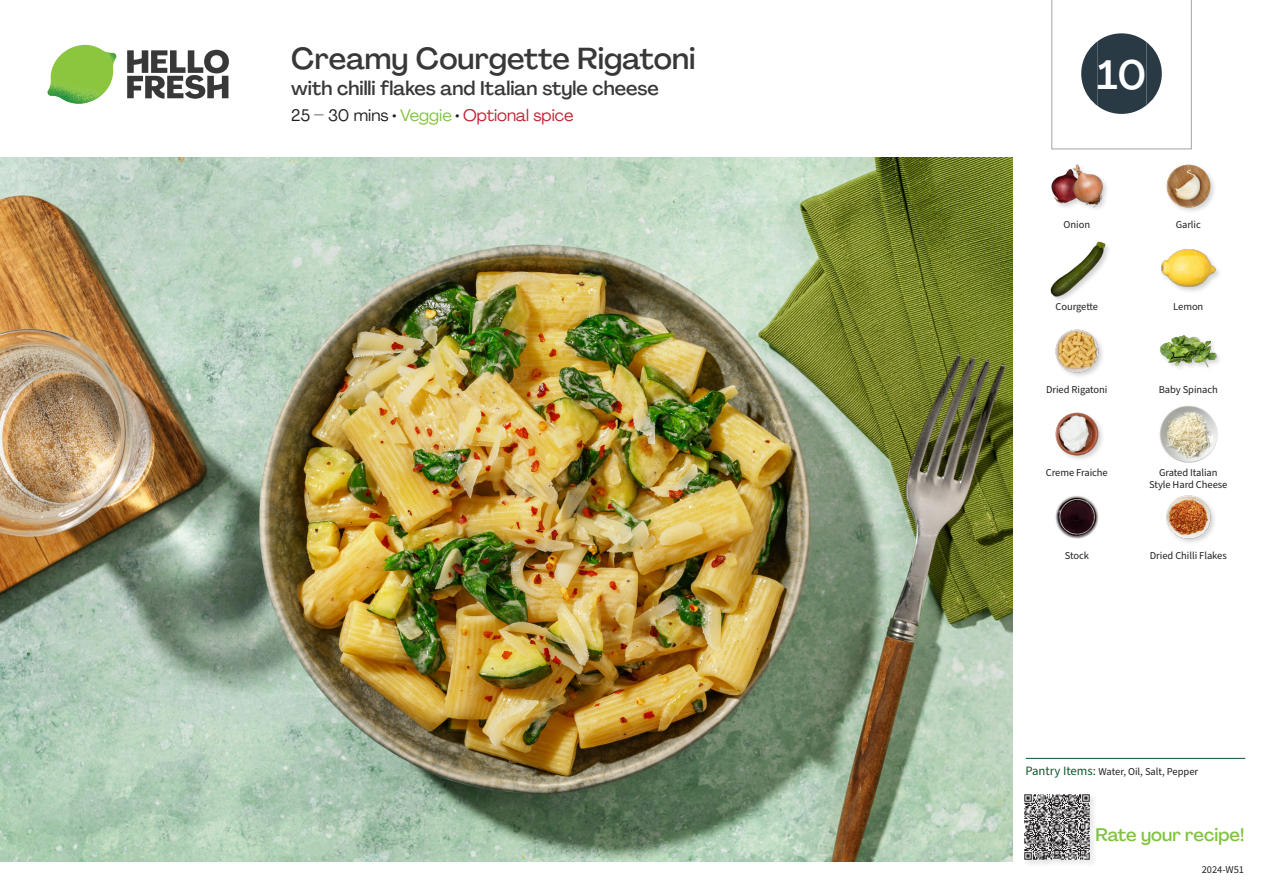
<style>
.page{position:relative;width:1263px;height:893px;background:#fff}
.page>*{position:absolute;margin:0;border:0;box-sizing:border-box;transform-origin:0 0}
._24_Recipe_Nr_Bag{font:500 40.5px "Agrandir";color:#fff}
._15_Titel_UK{font:500 30px "Agrandir";color:#383839}
._15_Titel_UK-2{font:500 19.5px "Agrandir";color:#383839}
.t1{font:500 18px "Agrandir";color:#81c340}
._02_Box_Type{font:16.5px "Agrandir";color:#c31f31}
._18_FRONT_ingredients_UK{font:10.5px/12px "Source Sans Pro";letter-spacing:-.005em;color:#231f20;text-align:center}
.t2{font:10.5px "Source Sans Variable";letter-spacing:-.005em;color:#231f20}
.s1{color:#231f20}
.s2{color:#81c340}
.s3{font-size:12.75px;color:#0e572c}
</style>
<div class="page">
<svg style="left:127px;top:50px;width:102px;height:49px"></svg>
<img style="left:47px;top:45px;width:69px;height:59px">
<img style="left:0;top:157px;width:1013px;height:705px">
<svg style="left:1051px;top:0;width:141px;height:150px"></svg>
<div style="left:1023px;top:793px;width:74px;height:74px;background:#f9f9f9"></div>
<img style="left:1024px;top:794px;width:69px;height:70px">
<img style="left:1166px;top:164px;width:48px;height:47px">
<div style="left:1050px;top:163px;width:59px;height:50px;background:#231f20;opacity:.2"></div>
<img style="left:1050px;top:163px;width:55px;height:50px">
<img style="left:1160px;top:249px;width:57px;height:42px">
<div style="left:1049px;top:241px;width:63px;height:62px;background:#231f20;opacity:.2"></div>
<img style="left:1049px;top:241px;width:56px;height:56px">
<div style="left:1159px;top:334px;width:64px;height:40px;background:#231f20;opacity:.2"></div>
<img style="left:1159px;top:334px;width:58px;height:40px">
<img style="left:1055px;top:329px;width:48px;height:47px">
<img style="left:1159px;top:406px;width:58px;height:57px">
<img style="left:1055px;top:412px;width:48px;height:47px">
<img style="left:1166px;top:495px;width:49px;height:48px">
<img style="left:1055px;top:496px;width:44px;height:43px">
<hr style="left:1026px;top:758px;width:219px;height:1px;background:#0e572c">
<p class="_15_Titel_UK" style="left:291px;top:40px;width:406px">Creamy Courgette Rigatoni</p>
<p class="_15_Titel_UK-2" style="left:291px;top:76px;width:369px">with chilli flakes and Italian style cheese</p>
<p class="_02_Box_Type" style="left:291px;top:105px;width:284px"><span class="s1">25 – 30 mins •</span> <span class="s2">Veggie</span> <span class="s1">•</span> Optional spice</p>
<p class="_24_Recipe_Nr_Bag" style="left:1097px;top:50px;width:51px">10</p>
<p class="_18_FRONT_ingredients_UK" style="left:1063px;top:219px;width:28px">Onion</p>
<p class="_18_FRONT_ingredients_UK" style="left:1176px;top:219px;width:27px">Garlic</p>
<p class="_18_FRONT_ingredients_UK" style="left:1055px;top:300px;width:44px">Courgette</p>
<p class="_18_FRONT_ingredients_UK" style="left:1173px;top:300px;width:32px">Lemon</p>
<p class="_18_FRONT_ingredients_UK" style="left:1046px;top:384px;width:63px">Dried Rigatoni</p>
<p class="_18_FRONT_ingredients_UK" style="left:1159px;top:384px;width:61px">Baby Spinach</p>
<p class="_18_FRONT_ingredients_UK" style="left:1046px;top:467px;width:64px">Creme Fraiche</p>
<p class="_18_FRONT_ingredients_UK" style="left:1149px;top:467px;width:80px">Grated Italian<br>Style Hard Cheese</p>
<p class="_18_FRONT_ingredients_UK" style="left:1065px;top:550px;width:26px">Stock</p>
<p class="_18_FRONT_ingredients_UK" style="left:1150px;top:550px;width:78px">Dried Chilli Flakes</p>
<p class="_18_FRONT_ingredients_UK" style="left:1025px;top:766px;width:174px"><span class="s3">Pantry Items:</span> Water, Oil, Salt, Pepper</p>
<h3 class="t1" style="left:1095px;top:823px;width:150px">Rate your recipe!</h3>
<p class="t2" style="left:1202px;top:863px;width:44px">2024-W51</p>
</div>
